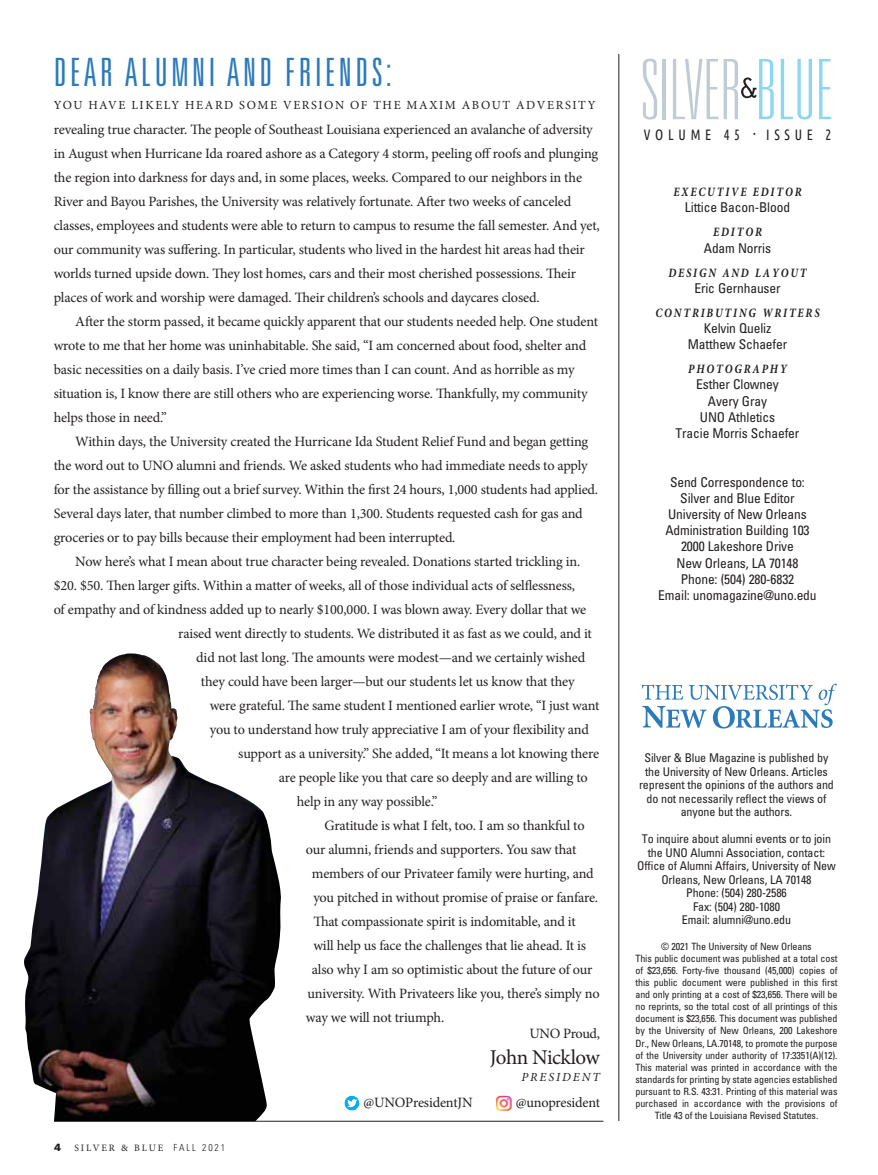
<style>
.page{position:relative;width:878px;height:1175px;background:#fff}
.page>*{position:absolute;margin:0;border:0;box-sizing:border-box;transform-origin:0 0}
.t1{font:300 ultra-condensed 39px "Univers";letter-spacing:.09em;color:#2b7abb}
.t2{font:21px "Minion Pro";letter-spacing:-.025em;color:#231f20}
.t3{font:15px "Ubuntu Condensed";letter-spacing:.35em;color:#231f20;scale:.9 1}
.t4{font:14.25px/24px "Minion Pro";letter-spacing:-.01em;color:#231f20}
.t5{font:14.25px "Minion Pro";letter-spacing:-.03em;color:#231f20}
.t6{font:condensed 13.5px/16.2px "Univers";letter-spacing:-.01em;color:#231f20;text-align:center}
.t7{font:italic 700 12.75px "Minion Pro";letter-spacing:.17em;color:#231f20;scale:.85 1}
.t8{font:12.3px "Minion Pro";letter-spacing:.13em;color:#231f20}
.t9{font:italic 12.3px "Minion Pro";letter-spacing:.16em;color:#231f20}
.t10{font:condensed 12px/13.5px "Univers";letter-spacing:-.01em;color:#231f20;text-align:center}
.t11{font:condensed 10.05px/12px "Univers";letter-spacing:-.01em;color:#231f20;text-align:center}
.t12{font:9.75px "Minion Pro";letter-spacing:.2em;color:#231f20}
.s1{font-family:"Univers";font-weight:900;font-size:10.5px}
.s2{font-family:"Univers";font-weight:300;font-stretch:condensed}
</style>
<div class="page">
<svg style="left:641px;top:683px;width:196px;height:45px"></svg>
<svg style="left:643px;top:59px;width:14px;height:60px"></svg>
<hr style="left:662px;top:59px;width:4px;height:60px;background:#bfccd3">
<svg style="left:780px;top:59px;width:32px;height:60px"></svg>
<svg style="left:819px;top:59px;width:12px;height:60px"></svg>
<svg style="left:673px;top:59px;width:100px;height:60px"></svg>
<hr style="left:618px;top:54px;width:1px;height:1066px;background:#231f20">
<img style="left:496px;top:1095px;width:15px;height:15px">
<img style="left:344px;top:1095px;width:15px;height:15px">
<hr style="left:54px;top:1120px;width:549px;height:1px;background:#231f20">
<img style="left:24px;top:653px;width:257px;height:468px">
<h1 class="t1" style="left:54px;top:58px;width:339px">DEAR ALUMNI AND FRIENDS:</h1>
<p class="t8" style="left:54px;top:101px;width:543px">YOU HAVE LIKELY HEARD SOME VERSION OF THE MAXIM ABOUT ADVERSITY</p>
<p class="t4" style="left:54px;top:118px;width:547px">revealing true character. The people of Southeast Louisiana experienced an avalanche of adversity in August when Hurricane Ida roared ashore as a Category 4 storm, peeling off roofs and plunging the region into darkness for days and, in some places, weeks. Compared to our neighbors in the River and Bayou Parishes, the University was relatively fortunate. After two weeks of canceled classes, employees and students were able to return to campus to resume the fall semester. And yet, our community was suffering. In particular, students who lived in the hardest hit areas had their worlds turned upside down. They lost homes, cars and their most cherished possessions. Their places of work and worship were damaged. Their children’s schools and daycares closed.</p>
<p class="t4" style="left:54px;top:310px;width:546px;text-indent:22px">After the storm passed, it became quickly apparent that our students needed help. One student wrote to me that her home was uninhabitable. She said, “I am concerned about food, shelter and basic necessities on a daily basis. I’ve cried more times than I can count. And as horrible as my situation is, I know there are still others who are experiencing worse. Thankfully, my community helps those in need.”</p>
<p class="t4" style="left:54px;top:430px;width:546px;text-indent:22px">Within days, the University created the Hurricane Ida Student Relief Fund and began getting the word out to UNO alumni and friends. We asked students who had immediate needs to apply for the assistance by filling out a brief survey. Within the first 24 hours, 1,000 students had applied.<br>Several days later, that number climbed to more than 1,300. Students requested cash for gas and groceries or to pay bills because their employment had been interrupted.</p>
<p class="t4" style="left:75px;top:550px;width:506px">Now here’s what I mean about true character being revealed. Donations started trickling in.</p>
<p class="t4" style="left:54px;top:574px;width:523px">$20. $50. Then larger gifts. Within a matter of weeks, all of those individual acts of selflessness,</p>
<p class="t4" style="left:54px;top:598px;width:534px">of empathy and of kindness added up to nearly $100,000. I was blown away. Every dollar that we</p>
<p class="t4" style="left:178px;top:622px;width:415px">raised went directly to students. We distributed it as fast as we could, and it</p>
<p class="t4" style="left:196px;top:646px;width:390px">did not last long. The amounts were modest—and we certainly wished</p>
<p class="t4" style="left:201px;top:670px;width:375px">they could have been larger—but our students let us know that they</p>
<p class="t4" style="left:210px;top:694px;width:391px">were grateful. The same student I mentioned earlier wrote, “I just want</p>
<p class="t4" style="left:210px;top:718px;width:381px">you to understand how truly appreciative I am of your flexibility and</p>
<p class="t4" style="left:238px;top:742px;width:362px">support as a university.” She added, “It means a lot knowing there</p>
<p class="t4" style="left:279px;top:766px;width:310px">are people like you that care so deeply and are willing to</p>
<p class="t4" style="left:297px;top:790px;width:142px">help in any way possible.”</p>
<p class="t4" style="left:324px;top:814px;width:262px">Gratitude is what I felt, too. I am so thankful to</p>
<p class="t4" style="left:306px;top:838px;width:272px">our alumni, friends and supporters. You saw that</p>
<p class="t4" style="left:312px;top:862px;width:283px">members of our Privateer family were hurting, and</p>
<p class="t4" style="left:313px;top:886px;width:286px">you pitched in without promise of praise or fanfare.</p>
<p class="t4" style="left:313px;top:910px;width:264px">That compassionate spirit is indomitable, and it</p>
<p class="t4" style="left:313px;top:934px;width:274px">will help us face the challenges that lie ahead. It is</p>
<p class="t4" style="left:312px;top:958px;width:282px">also why I am so optimistic about the future of our</p>
<p class="t4" style="left:307px;top:982px;width:294px">university. With Privateers like you, there’s simply no</p>
<p class="t4" style="left:306px;top:1006px;width:140px">way we will not triumph.</p>
<p class="t5" style="left:529px;top:1028px;width:72px">UNO Proud,</p>
<h2 class="t2" style="left:490px;top:1048px;width:112px">John Nicklow</h2>
<p class="t9" style="left:521px;top:1071px;width:80px">PRESIDENT</p>
<p class="t4" style="left:363px;top:1091px;width:111px">@UNOPresidentJN</p>
<p class="t4" style="left:516px;top:1091px;width:86px">@unopresident</p>
<p class="t12" style="left:54px;top:1144px;width:173px"><span class="s1">4</span> SILVER &amp; BLUE <span class="s2">FALL 2021</span></p>
<p class="t3" style="left:643px;top:126px;width:210px">VOLUME 45 <sup>•</sup> ISSUE 2</p>
<p class="t7" style="left:673px;top:184px;width:152px">EXECUTIVE EDITOR</p>
<p class="t6" style="left:685px;top:201px;width:107px">Littice Bacon-Blood</p>
<p class="t7" style="left:713px;top:224px;width:59px">EDITOR</p>
<p class="t6" style="left:704px;top:241px;width:69px">Adam Norris</p>
<p class="t7" style="left:668px;top:265px;width:164px">DESIGN AND LAYOUT</p>
<p class="t6" style="left:694px;top:281px;width:88px">Eric Gernhauser</p>
<p class="t7" style="left:655px;top:305px;width:195px">CONTRIBUTING WRITERS</p>
<p class="t6" style="left:687px;top:321px;width:101px">Kelvin Queliz<br>Matthew Schaefer</p>
<p class="t7" style="left:688px;top:361px;width:118px">PHOTOGRAPHY</p>
<p class="t6" style="left:675px;top:378px;width:125px">Esther Clowney<br>Avery Gray<br>UNO Athletics<br>Tracie Morris Schaefer</p>
<p class="t6" style="left:658px;top:475px;width:160px">Send Correspondence to:<br>Silver and Blue Editor<br>University of New Orleans<br>Administration Building 103<br>2000 Lakeshore Drive<br>New Orleans, LA 70148<br>Phone: (504) 280-6832<br>Email: unomagazine@uno.edu</p>
<p class="t10" style="left:639px;top:752px;width:196px">Silver &amp; Blue Magazine is published by the University of New Orleans. Articles represent the opinions of the authors and do not necessarily reflect the views of anyone but the authors.</p>
<p class="t10" style="left:637px;top:833px;width:200px">To inquire about alumni events or to join the UNO Alumni Association, contact:<br>Office of Alumni Affairs, University of New<br>Orleans, New Orleans, LA 70148<br>Phone: (504) 280-2586<br>Fax: (504) 280-1080<br>Email: alumni@uno.edu</p>
<p class="t11" style="left:635px;top:941px;width:204px">© 2021 The University of New Orleans<br>This public document was published at a total cost of $23,656. Forty-five thousand (45,000) copies of this public document were published in this first and only printing at a cost of $23,656. There will be no reprints, so the total cost of all printings of this document is $23,656. This document was published by the University of New Orleans, 200 Lakeshore Dr., New Orleans, LA.70148, to promote the purpose of the University under authority of 17:3351(A)(12).<br>This material was printed in accordance with the standards for printing by state agencies established pursuant to R.S. 43:31. Printing of this material was purchased in accordance with the provisions of Title 43 of the Louisiana Revised Statutes.</p>
</div>
